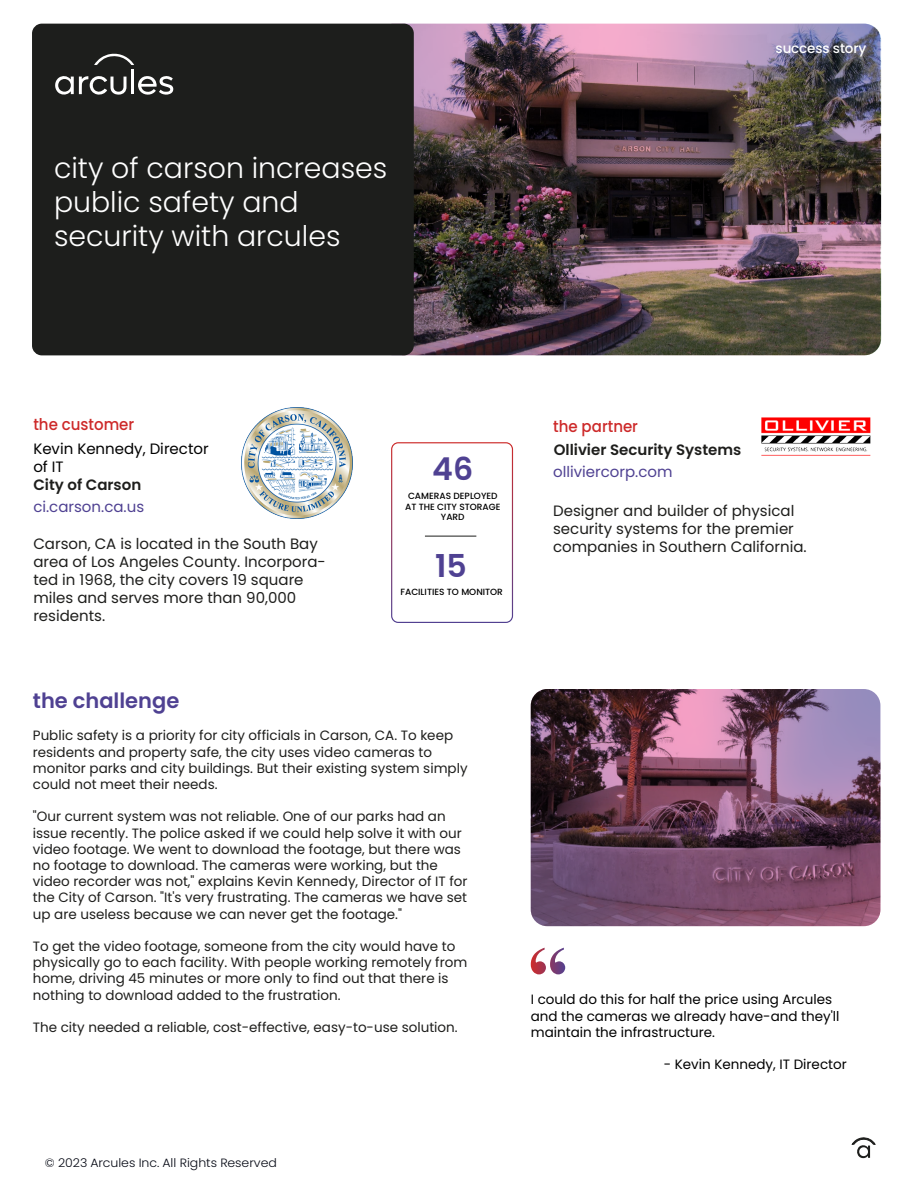
<style>
.page{position:relative;width:918px;height:1188px;background:#fff}
.page>*{position:absolute;margin:0;border:0;box-sizing:border-box;transform-origin:0 0}
.t1{font:600 31.5px "Poppins";color:#4f4192}
.t2{font:300 28.35px/34px "Poppins";color:#fff}
.t3{font:600 21px "Poppins";color:#4f4192}
.t4{font:500 16.2px "Poppins";color:#cd2929;scale:.93 1}
.t5{font:15px/18px "Poppins";color:#1e1e1c}
.t6{font:600 15px "Poppins";color:#1e1e1c}
.t7{font:15px "Poppins";color:#4f4192}
.t8{font:15px/18px "Poppins";color:#000}
.t9{font:13.5px/16.2px "Poppins";color:#1e1e1c}
.t10{font:13.5px/16.2px "Poppins";color:#000}
.t11{font:500 13.5px "Poppins";letter-spacing:-.01em;color:#fff}
.t12{font:300 12px "Poppins";color:#070a15;scale:1.04 1}
.t13{font:500 9px/10.8px "Poppins";color:#000;text-align:center}
</style>
<div class="page">
<img style="left:407px;top:24px;width:473px;height:331px">
<svg style="left:531px;top:948px;width:34px;height:26px"></svg>
<svg style="left:852px;top:1137px;width:24px;height:22px"></svg>
<div style="left:391px;top:442px;width:122px;height:181px;border:1px solid #fff;border-radius:7px"></div>
<hr style="left:425px;top:536px;width:51px;height:1px;background:#1d1e1c">
<div style="left:32px;top:24px;width:382px;height:331px;background:#1d1e1c;border-radius:10px"></div>
<svg style="left:138px;top:76px;width:35px;height:19px"></svg>
<svg style="left:94px;top:53px;width:40px;height:12px"></svg>
<hr style="left:131px;top:69px;width:3px;height:25px;background:#fff">
<svg style="left:55px;top:76px;width:72px;height:19px"></svg>
<img style="left:761px;top:417px;width:110px;height:39px">
<img style="left:241px;top:407px;width:111px;height:111px">
<svg style="left:531px;top:689px;width:349px;height:237px;background:#734d67"></svg>
<h2 class="t2" style="left:54px;top:151px;width:335px">city of carson increases public safety and security with arcules</h2>
<p class="t11" style="left:776px;top:40px;width:92px">success story</p>
<p class="t4" style="left:33px;top:415px;width:110px">the customer</p>
<p class="t8" style="left:33px;top:440px;width:177px">Kevin Kennedy, Director of IT</p>
<p class="t6" style="left:33px;top:476px;width:109px">City of Carson</p>
<h1 class="t1" style="left:432px;top:450px;width:42px">46</h1>
<p class="t7" style="left:33px;top:498px;width:112px">ci.carson.ca.us</p>
<p class="t13" style="left:405px;top:490px;width:97px">CAMERAS DEPLOYED<br>AT THE CITY STORAGE<br>YARD</p>
<p class="t5" style="left:33px;top:535px;width:294px">Carson, CA is located in the South Bay area of Los Angeles County. Incorpora&shy;ted in 1968, the city covers 19 square miles and serves more than 90,000 residents.</p>
<h3 class="t3" style="left:33px;top:689px;width:148px">the challenge</h3>
<h1 class="t1" style="left:435px;top:548px;width:33px">15</h1>
<p class="t13" style="left:400px;top:587px;width:104px">FACILITIES TO MONITOR</p>
<p class="t9" style="left:33px;top:728px;width:436px">Public safety is a priority for city officials in Carson, CA. To keep residents and property safe, the city uses video cameras to monitor parks and city buildings. But their existing system simply could not meet their needs.</p>
<p class="t9" style="left:33px;top:809px;width:436px">"Our current system was not reliable. One of our parks had an issue recently. The police asked if we could help solve it with our video footage. We went to download the footage, but there was no footage to download. The cameras were working, but the video recorder was not," explains Kevin Kennedy, Director of IT for the City of Carson. "It's very frustrating. The cameras we have set up are useless because we can never get the footage."</p>
<p class="t9" style="left:33px;top:938px;width:436px">To get the video footage, someone from the city would have to physically go to each facility. With people working remotely from home, driving 45 minutes or more only to find out that there is nothing to download added to the frustration.</p>
<p class="t9" style="left:33px;top:1019px;width:426px">The city needed a reliable, cost-effective, easy-to-use solution.</p>
<p class="t4" style="left:553px;top:416px;width:93px">the partner</p>
<p class="t6" style="left:554px;top:441px;width:189px">Ollivier Security Systems</p>
<p class="t7" style="left:553px;top:463px;width:121px">olliviercorp.com</p>
<p class="t5" style="left:553px;top:502px;width:255px">Designer and builder of physical security systems for the premier companies in Southern California.</p>
<p class="t10" style="left:531px;top:992px;width:310px">I could do this for half the price using Arcules and the cameras we already have-and they'll maintain the infrastructure.</p>
<p class="t10" style="left:664px;top:1056px;width:185px">- Kevin Kennedy, IT Director</p>
<p class="t12" style="left:45px;top:1155px;width:225px">© 2023 Arcules Inc. All Rights Reserved</p>
</div>
